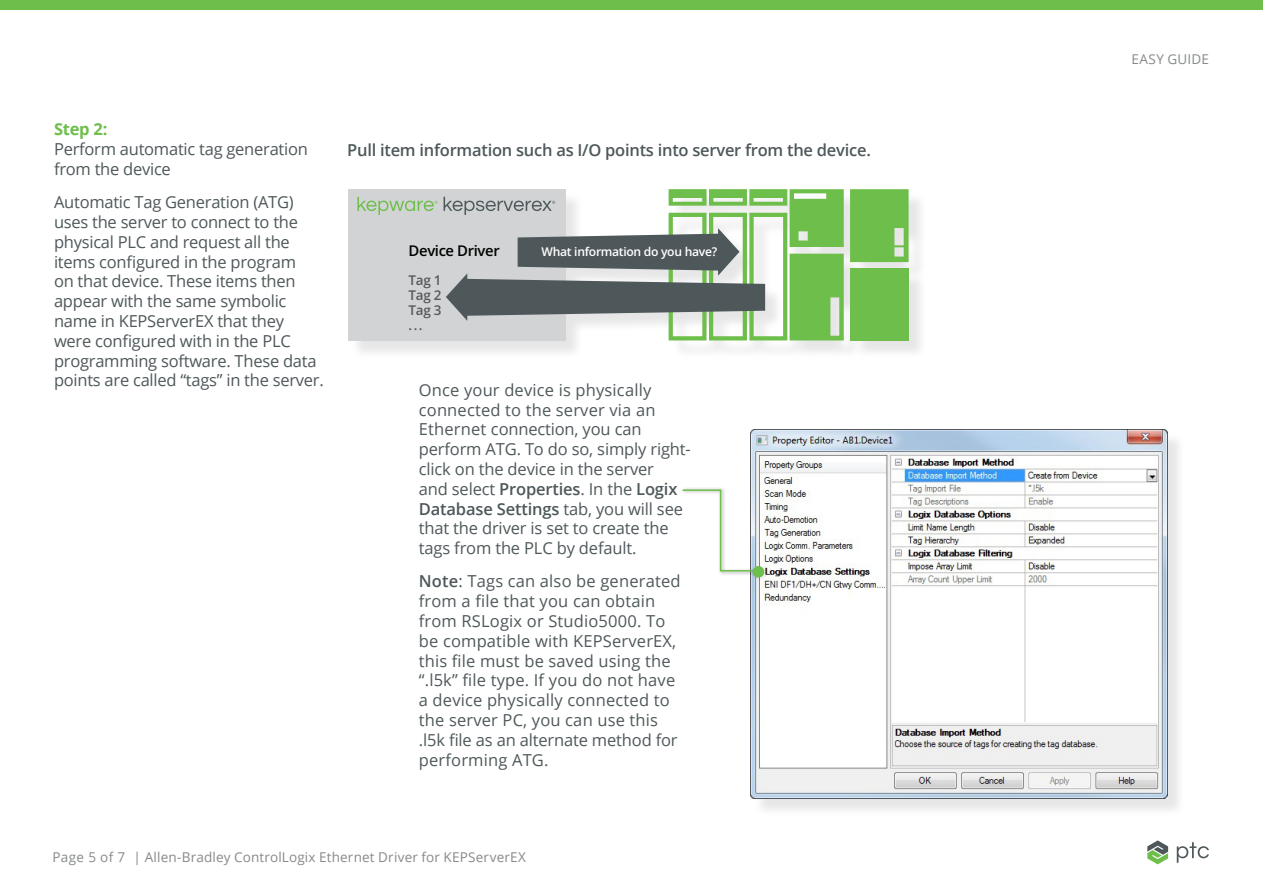
<style>
.page{position:relative;width:1263px;height:893px;background:#fff}
.page>*{position:absolute;margin:0;border:0;box-sizing:border-box;transform-origin:0 0}
.t1{font:16.5px/19.8px "Open Sans";letter-spacing:-.01em;color:#4e585a}
.t2{font:16.5px/19.8px "Open Sans";letter-spacing:.01em;color:#4e585a}
.t3{font:600 16.5px "Open Sans";letter-spacing:-.015em;color:#4e585a}
.t4{font:700 16.5px "Open Sans";color:#6ebe4b}
.t5{font:600 14.85px "Open Sans";letter-spacing:-.025em;color:#000}
.t6{font:13.5px "Open Sans";letter-spacing:.01em;color:#86898a}
.t7{font:600 13.5px/14.9px "Open Sans";letter-spacing:-.025em;color:#58595b;text-align:justify}
.t8{font:600 12.15px "Open Sans";letter-spacing:-.025em;color:#fff}
.s1{font-weight:600}
</style>
<div class="page">
<div style="left:0;top:0;width:1263px;height:10px;background:#6ebe4b"></div>
<svg style="left:1147px;top:840px;width:21px;height:24px"></svg>
<svg style="left:1177px;top:842px;width:32px;height:21px"></svg>
<div style="left:350px;top:191px;width:577px;height:168px;background:#000;opacity:.1"></div>
<div style="left:348px;top:189px;width:217px;height:152px;background:#d1d3d4"></div>
<div style="left:850px;top:268px;width:58px;height:72px;background:#6ebe4b"></div>
<svg style="left:850px;top:189px;width:58px;height:73px;background:#75c054"></svg>
<svg style="left:357px;top:197px;width:81px;height:18px"></svg>
<svg style="left:444px;top:189px;width:400px;height:151px"></svg>
<div style="left:753px;top:432px;width:433px;height:385px;background:#000;opacity:.1"></div>
<img style="left:750px;top:430px;width:417px;height:369px">
<div style="left:680px;top:487px;width:83px;height:89px;background:#000;opacity:.4"></div>
<svg style="left:681px;top:489px;width:79px;height:83px"></svg>
<div style="left:750px;top:564px;width:18px;height:18px;background:#000;opacity:.1"></div>
<div style="left:754px;top:567px;width:9px;height:10px;background:#6ebe4b;border-radius:50%"></div>
<div style="left:753px;top:566px;width:11px;height:12px;border:2px solid #6ebe4b;border-radius:50%"></div>
<p class="t4" style="left:54px;top:118px;width:55px">Step 2:</p>
<p class="t1" style="left:54px;top:139px;width:255px">Perform automatic tag generation from the device</p>
<p class="t1" style="left:54px;top:192px;width:271px">Automatic Tag Generation (ATG) uses the server to connect to the physical PLC and request all the items configured in the program<br>on that device. These items then appear with the same symbolic name in KEPServerEX that they were configured with in the PLC programming software. These data points are called “tags” in the server.</p>
<p class="t3" style="left:347px;top:139px;width:525px">Pull item information such as I/O points into server from the device.</p>
<p class="t5" style="left:409px;top:240px;width:93px">Device Driver</p>
<p class="t8" style="left:542px;top:243px;width:177px">What information do you have?</p>
<p class="t7" style="left:409px;top:273px;width:34px">Tag 1<br>Tag 2<br>Tag 3 ...</p>
<p class="t1" style="left:419px;top:379px;width:273px">Once your device is physically connected to the server via an<br>Ethernet connection, you can perform ATG. To do so, simply right&shy;click on the device in the server<br>and select <span class="s1">Properties</span>. In the <span class="s1">Logix<br>Database Settings</span> tab, you will see that the driver is set to create the tags from the PLC by default.</p>
<p class="t2" style="left:419px;top:571px;width:263px"><span class="s1">Note</span>: Tags can also be generated from a file that you can obtain from RSLogix or Studio5000. To be compatible with KEPServerEX, this file must be saved using the “.l5k” file type. If you do not have a device physically connected to the server PC, you can use this .l5k file as an alternate method for performing ATG.</p>
<p class="t6" style="left:53px;top:848px;width:475px">Page 5 of 7 | Allen-Bradley ControlLogix Ethernet Driver for KEPServerEX</p>
<p class="t6" style="left:1131px;top:50px;width:79px">EASY GUIDE</p>
</div>
